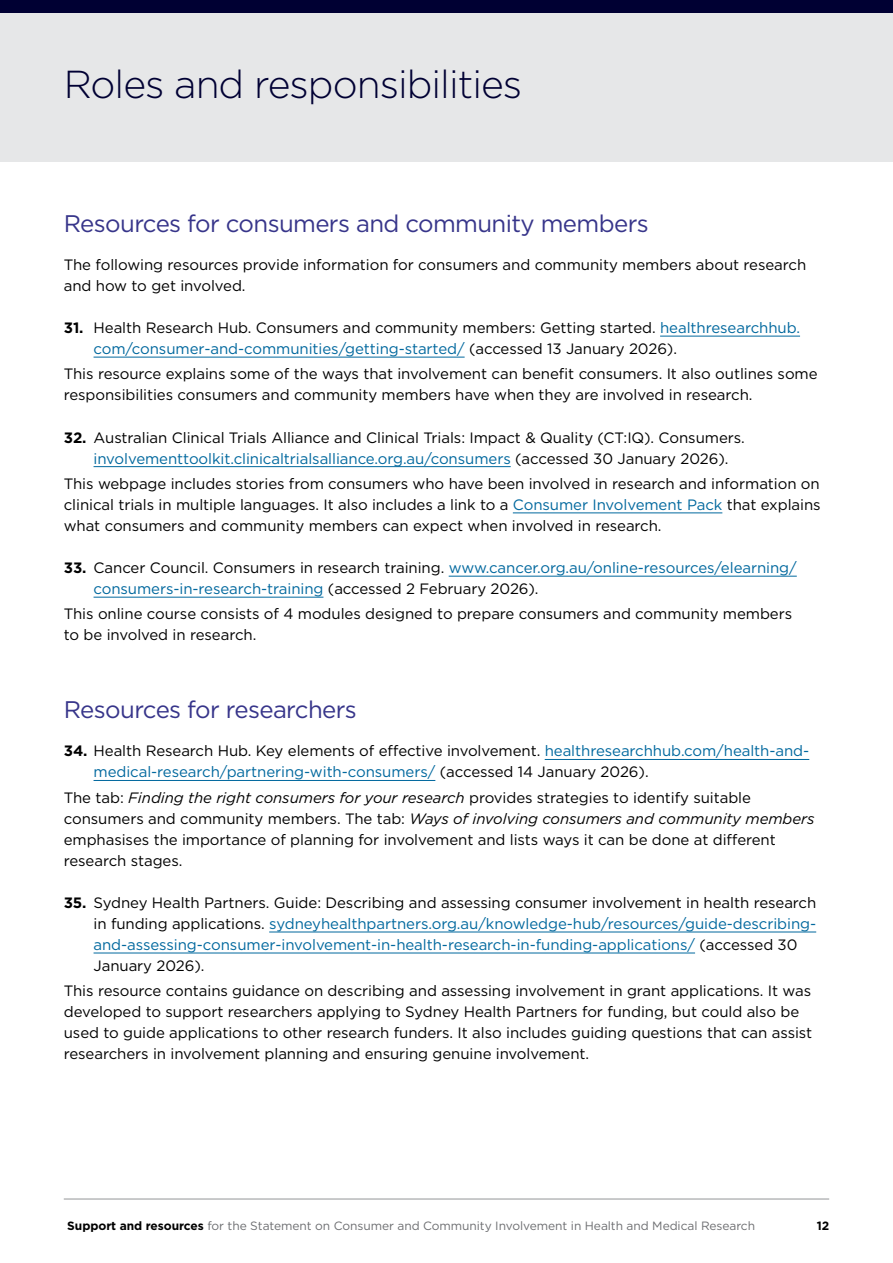
<style>
.page{position:relative;width:893px;height:1263px;background:#fff}
.page>*{position:absolute;margin:0;border:0;box-sizing:border-box;transform-origin:0 0}
.Page_heading{font:300 39px "Gotham";letter-spacing:-.025em;color:#003}
.Subheading_1{font:24px "Gotham";letter-spacing:-.025em;color:#37358a}
.Body_copy{font:15px/21px "Gotham";letter-spacing:-.005em;color:#000}
.t1{font:15px/21px "Gotham";letter-spacing:-.005em;color:#00689e}
.t2{font:12px "Gotham";letter-spacing:-.005em;color:#6d6e71}
.t3{font:700 12px "Gotham";color:#000}
.s1{font-weight:700}
.s2{color:#00689e}
.s3{font-weight:700;color:#000}
.s4{color:#000}
.s5{font-style:italic}
</style>
<div class="page">
<div style="left:0;top:13px;width:893px;height:149px;background:#e6e7e8"></div>
<div style="left:0;top:0;width:893px;height:13px;background:#003"></div>
<hr style="left:64px;top:1199px;width:765px;height:1px;background:#939598">
<hr style="left:660px;top:336px;width:140px;height:1px;background:#00689e">
<hr style="left:94px;top:357px;width:371px;height:1px;background:#00689e">
<hr style="left:94px;top:466px;width:417px;height:1px;background:#00689e">
<hr style="left:513px;top:512px;width:209px;height:1px;background:#00689e">
<hr style="left:449px;top:576px;width:348px;height:1px;background:#00689e">
<hr style="left:94px;top:597px;width:229px;height:1px;background:#00689e">
<hr style="left:545px;top:759px;width:264px;height:1px;background:#00689e">
<hr style="left:94px;top:780px;width:341px;height:1px;background:#00689e">
<hr style="left:269px;top:932px;width:547px;height:1px;background:#00689e">
<hr style="left:94px;top:953px;width:601px;height:1px;background:#00689e">
<p class="Page_heading" style="left:64px;top:60px;width:460px">Roles and responsibilities</p>
<p class="Subheading_1" style="left:64px;top:208px;width:586px">Resources for consumers and community members</p>
<p class="Body_copy" style="left:64px;top:254px;width:744px">The following resources provide information for consumers and community members about research and how to get involved.</p>
<p class="Body_copy" style="left:94px;top:317px;width:708px;text-indent:-30px"><span class="s1">31.</span> Health Research Hub. Consumers and community members: Getting started. <span class="s2">healthresearchhub. com/consumer-and-communities/getting-started/</span> (accessed 13 January 2026).</p>
<p class="Body_copy" style="left:64px;top:363px;width:755px">This resource explains some of the ways that involvement can benefit consumers. It also outlines some responsibilities consumers and community members have when they are involved in research.</p>
<p class="Body_copy" style="left:94px;top:426px;width:653px;text-indent:-30px"><span class="s1">32.</span> Australian Clinical Trials Alliance and Clinical Trials: Impact &amp; Quality (CT:IQ). Consumers. <span class="s2">involvementtoolkit.clinicaltrialsalliance.org.au/consumers</span> (accessed 30 January 2026).</p>
<p class="Body_copy" style="left:64px;top:473px;width:758px;text-align:justify">This webpage includes stories from consumers who have been involved in research and information on clinical trials in multiple languages. It also includes a link to a <span class="s2">Consumer Involvement Pack</span> that explains what consumers and community members can expect when involved in research.</p>
<p class="t1" style="left:94px;top:557px;width:705px;text-indent:-30px"><span class="s3">33.</span> <span class="s4">Cancer Council. Consumers in research training.</span> www.cancer.org.au/online-resources/elearning/ consumers-in-research-training <span class="s4">(accessed 2 February 2026).</span></p>
<p class="Body_copy" style="left:64px;top:603px;width:730px">This online course consists of 4 modules designed to prepare consumers and community members to be involved in research.</p>
<p class="Subheading_1" style="left:64px;top:695px;width:295px">Resources for researchers</p>
<p class="Body_copy" style="left:94px;top:740px;width:717px;text-indent:-30px"><span class="s1">34.</span> Health Research Hub. Key elements of effective involvement. <span class="s2">healthresearchhub.com/health-and&shy;medical-research/partnering-with-consumers/</span> (accessed 14 January 2026).</p>
<p class="Body_copy" style="left:64px;top:787px;width:752px">The tab: <span class="s5">Finding the right consumers for your research</span> provides strategies to identify suitable consumers and community members. The tab: <span class="s5">Ways of involving consumers and community members </span>emphasises the importance of planning for involvement and lists ways it can be done at different research stages.</p>
<p class="t1" style="left:94px;top:892px;width:724px;text-indent:-30px"><span class="s3">35.</span> <span class="s4">Sydney Health Partners. Guide: Describing and assessing consumer involvement in health research in funding applications.</span> sydneyhealthpartners.org.au/knowledge-hub/resources/guide-describing&shy;and-assessing-consumer-involvement-in-health-research-in-funding-applications/ <span class="s4">(accessed 30<br>January 2026).</span></p>
<p class="Body_copy" style="left:64px;top:980px;width:750px">This resource contains guidance on describing and assessing involvement in grant applications. It was developed to support researchers applying to Sydney Health Partners for funding, but could also be used to guide applications to other research funders. It also includes guiding questions that can assist researchers in involvement planning and ensuring genuine involvement.</p>
<p class="t2" style="left:67px;top:1218px;width:689px"><span class="s3">Support and resources</span> for the Statement on Consumer and Community Involvement in Health and Medical Research</p>
<p class="t3" style="left:817px;top:1218px;width:14px">12</p>
</div>
